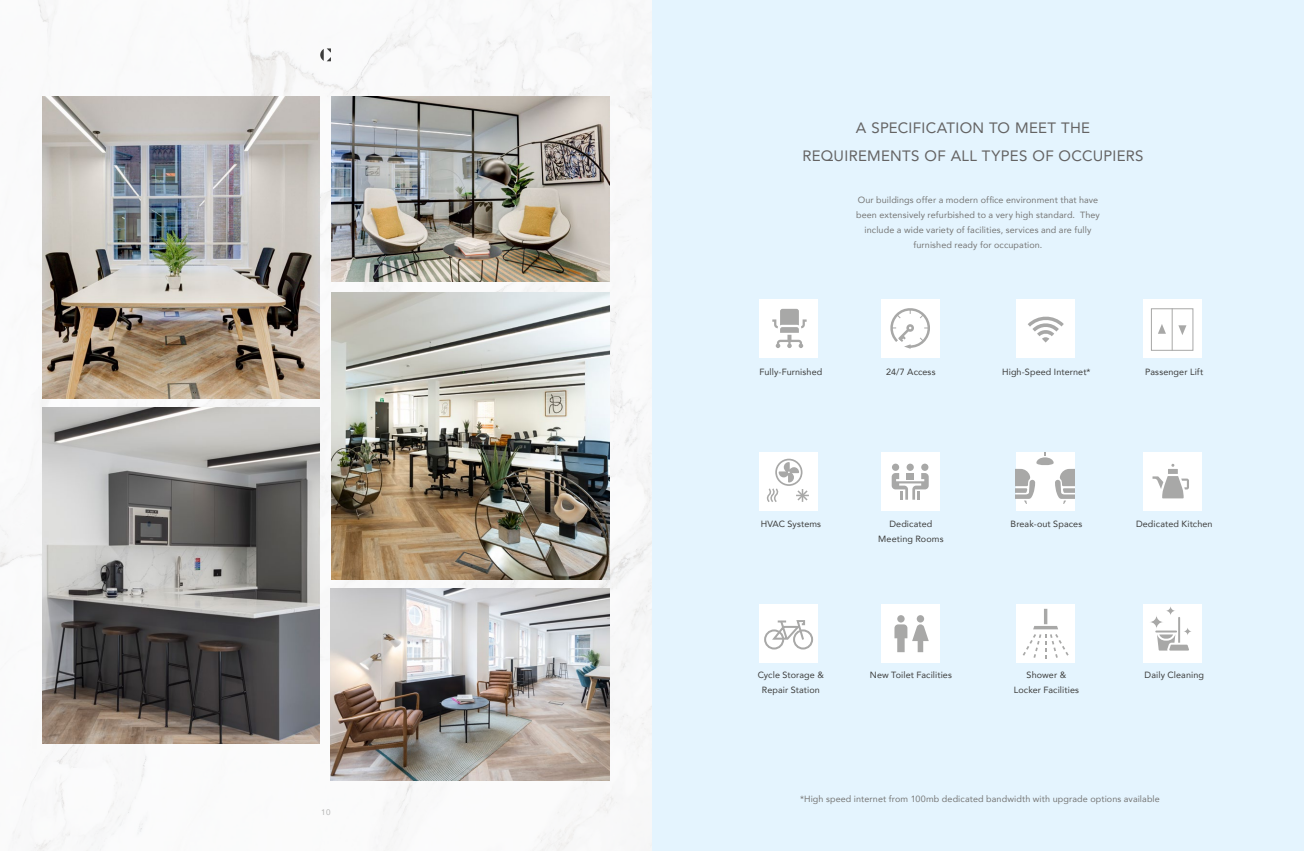
<style>
.page{position:relative;width:1304px;height:851px;background:#fff}
.page>*{position:absolute;margin:0;border:0;box-sizing:border-box;transform-origin:0 0}
.t1{font:15px/28px "Avenir";letter-spacing:.02em;color:#646363;text-align:center}
.t2{font:9px/15px "Avenir";letter-spacing:.01em;color:#767675;text-align:center}
.t3{font:9px/15px "Avenir";letter-spacing:.01em;color:#3c3c3b;text-align:center}
.t4{font:8px "Avenir";color:#a8a8a7}
</style>
<div class="page">
<img style="left:0;top:0;width:652px;height:850px">
<div style="left:652px;top:0;width:652px;height:850px;background:#e4f4fe"></div>
<img style="left:43px;top:96px;width:277px;height:302px">
<img style="left:332px;top:96px;width:277px;height:185px">
<img style="left:43px;top:407px;width:277px;height:336px">
<img style="left:331px;top:588px;width:278px;height:192px">
<svg style="left:320px;top:48px;width:11px;height:13px"></svg>
<img style="left:332px;top:292px;width:277px;height:287px">
<div style="left:760px;top:452px;width:58px;height:58px;background:#fff"></div>
<div style="left:760px;top:604px;width:58px;height:58px;background:#fff"></div>
<div style="left:881px;top:299px;width:58px;height:58px;background:#fff"></div>
<div style="left:881px;top:452px;width:58px;height:58px;background:#fff"></div>
<div style="left:881px;top:604px;width:58px;height:58px;background:#fff"></div>
<div style="left:1016px;top:299px;width:58px;height:58px;background:#fff"></div>
<div style="left:1016px;top:604px;width:58px;height:58px;background:#fff"></div>
<div style="left:1143px;top:299px;width:58px;height:58px;background:#fff"></div>
<div style="left:1143px;top:452px;width:58px;height:58px;background:#fff"></div>
<div style="left:1016px;top:452px;width:58px;height:58px;background:#fff"></div>
<svg style="left:1016px;top:452px;width:58px;height:52px"></svg>
<div style="left:1143px;top:604px;width:58px;height:58px;background:#fff"></div>
<svg style="left:1178px;top:325px;width:8px;height:10px"></svg>
<svg style="left:1158px;top:324px;width:8px;height:10px"></svg>
<svg style="left:1023px;top:608px;width:46px;height:50px"></svg>
<svg style="left:1152px;top:463px;width:37px;height:35px"></svg>
<svg style="left:1157px;top:617px;width:32px;height:33px"></svg>
<hr style="left:1155px;top:630px;width:22px;height:2px;background:#a8a8a7">
<div style="left:897px;top:615px;width:8px;height:7px;background:#a8a8a7;border-radius:50%"></div>
<div style="left:917px;top:615px;width:7px;height:7px;background:#a8a8a7;border-radius:50%"></div>
<svg style="left:894px;top:624px;width:35px;height:28px"></svg>
<div style="left:921px;top:463px;width:7px;height:8px;background:#a8a8a7;border-radius:50%"></div>
<div style="left:892px;top:463px;width:7px;height:8px;background:#a8a8a7;border-radius:50%"></div>
<svg style="left:892px;top:473px;width:37px;height:26px"></svg>
<div style="left:907px;top:463px;width:7px;height:8px;background:#a8a8a7;border-radius:50%"></div>
<div style="left:906px;top:473px;width:8px;height:6px;background:#a8a8a7"></div>
<div style="left:760px;top:299px;width:58px;height:58px;background:#fff"></div>
<svg style="left:772px;top:309px;width:35px;height:39px"></svg>
<hr style="left:1172px;top:308px;width:1px;height:43px;background:#a8a8a7">
<svg style="left:766px;top:458px;width:43px;height:44px"></svg>
<svg style="left:1150px;top:615px;width:13px;height:13px"></svg>
<svg style="left:1166px;top:605px;width:9px;height:10px"></svg>
<svg style="left:1183px;top:627px;width:9px;height:8px"></svg>
<svg style="left:890px;top:308px;width:40px;height:41px"></svg>
<div style="left:1151px;top:308px;width:42px;height:43px;border:1px solid #a8a8a7"></div>
<svg style="left:1037px;top:329px;width:17px;height:7px"></svg>
<svg style="left:1042px;top:337px;width:7px;height:5px"></svg>
<svg style="left:1032px;top:321px;width:27px;height:10px"></svg>
<svg style="left:1028px;top:316px;width:36px;height:14px"></svg>
<div style="left:793px;top:629px;width:20px;height:20px;border:2px solid #a8a8a7;border-radius:50%"></div>
<div style="left:764px;top:629px;width:20px;height:20px;border:2px solid #a8a8a7;border-radius:50%"></div>
<svg style="left:770px;top:620px;width:36px;height:22px"></svg>
<p class="t4" style="left:321px;top:805px;width:11px">10</p>
<h1 class="t1" style="left:802px;top:114px;width:343px">A SPECIFICATION TO MEET THE<br>REQUIREMENTS OF ALL TYPES OF OCCUPIERS</h1>
<p class="t2" style="left:856px;top:192px;width:245px">Our buildings offer a modern office environment that have been extensively refurbished to a very high standard. They include a wide variety of facilities, services and are fully furnished ready for occupation.</p>
<p class="t3" style="left:759px;top:364px;width:64px">Fully-Furnished</p>
<p class="t3" style="left:886px;top:364px;width:51px">24/7 Access</p>
<p class="t3" style="left:1002px;top:364px;width:90px">High-Speed Internet*</p>
<p class="t3" style="left:1145px;top:364px;width:60px">Passenger Lift</p>
<p class="t3" style="left:761px;top:516px;width:62px">HVAC Systems</p>
<p class="t3" style="left:878px;top:516px;width:67px">Dedicated<br>Meeting Rooms</p>
<p class="t3" style="left:758px;top:667px;width:68px">Cycle Storage &amp;<br>Repair Station</p>
<p class="t3" style="left:870px;top:667px;width:84px">New Toilet Facilities</p>
<p class="t3" style="left:1011px;top:516px;width:73px">Break-out Spaces</p>
<p class="t3" style="left:1136px;top:516px;width:78px">Dedicated Kitchen</p>
<p class="t3" style="left:1014px;top:667px;width:67px">Shower &amp;<br>Locker Facilities</p>
<p class="t3" style="left:1145px;top:667px;width:61px">Daily Cleaning</p>
<p class="t2" style="left:800px;top:791px;width:361px">*High speed internet from 100mb dedicated bandwidth with upgrade options available</p>
</div>
